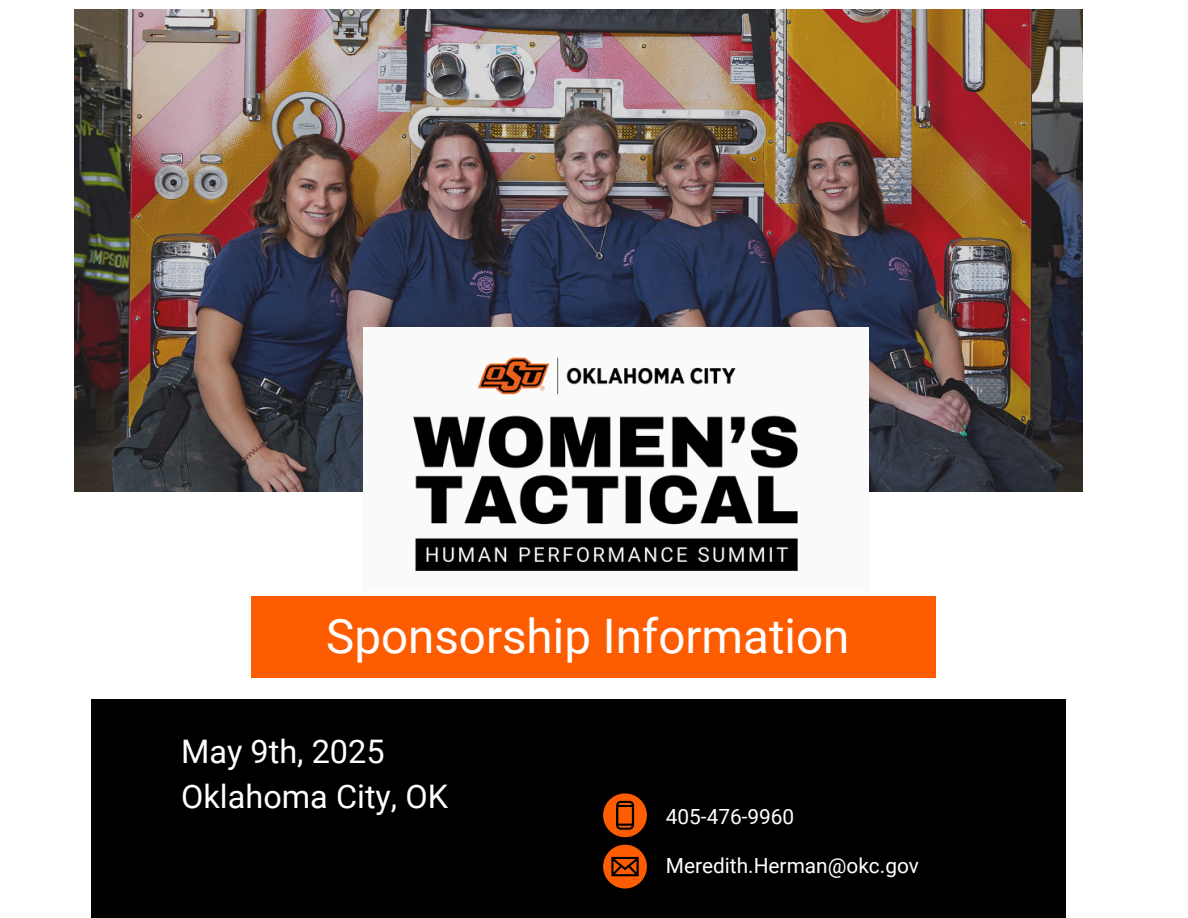
<style>
.page{position:relative;width:1188px;height:918px;background:#fff}
.page>*{position:absolute;margin:0;border:0;box-sizing:border-box;transform-origin:0 0}
.t1{font:47.55px "Roboto";color:#fff}
.t2{font:32.4px/45.2px "Roboto";color:#fff}
.t3{font:20.85px "Roboto";color:#fff}
</style>
<div class="page">
<div style="left:92px;top:699px;width:973px;height:219px;background:#000"></div>
<div style="left:252px;top:596px;width:684px;height:82px;background:#fe5c00"></div>
<img style="left:74px;top:9px;width:1009px;height:483px">
<img style="left:363px;top:327px;width:505px;height:244px">
<svg style="left:603px;top:845px;width:44px;height:43px"></svg>
<svg style="left:603px;top:793px;width:44px;height:44px"></svg>
<p class="t1" style="left:326px;top:609px;width:525px">Sponsorship Information</p>
<h1 class="t2" style="left:181px;top:729px;width:268px">May 9th, 2025<br>Oklahoma City, OK</h1>
<p class="t3" style="left:666px;top:804px;width:130px">405-476-9960</p>
<h2 class="t3" style="left:666px;top:854px;width:255px">Meredith.Herman@okc.gov</h2>
</div>
